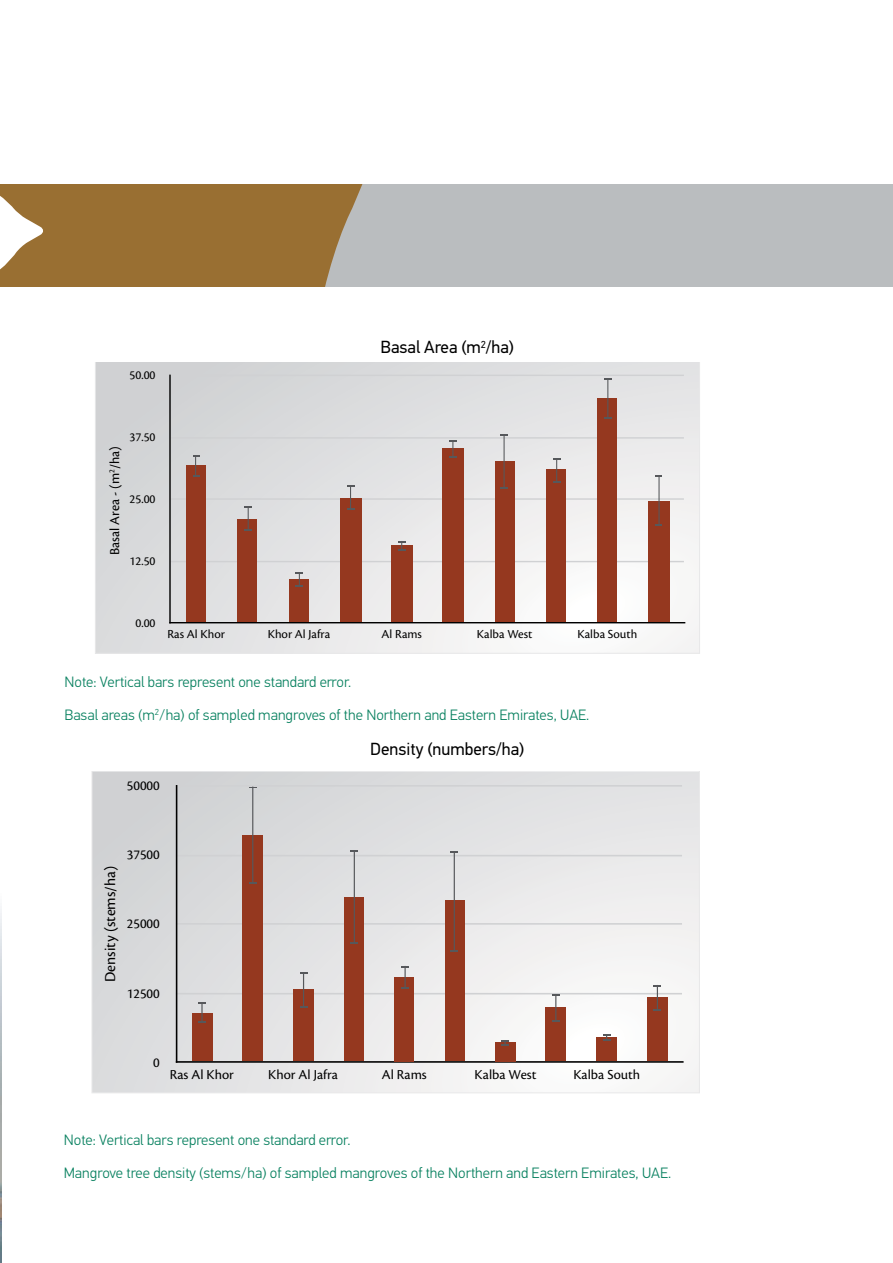
<style>
.page{position:relative;width:893px;height:1263px;background:#fff}
.page>*{position:absolute;margin:0;border:0;box-sizing:border-box;transform-origin:0 0}
.t1{font:19.95px "Cronos Pro";color:#000}
.t2{font:17.55px "PF Din Text Universal";color:#000}
.t3{font:15.9px "Cronos Pro";letter-spacing:-.005em;color:#000}
.t4{font:300 15px "PF Din Text Universal";color:#098160}
.t5{font:14.25px "Cronos Pro";color:#000}
.t6{font:12.75px "Cronos Pro";color:#000}
</style>
<div class="page">
<div style="left:0;top:184px;width:893px;height:103px;background:#babdbf"></div>
<div style="left:44px;top:184px;width:319px;height:103px;background:#996f32"></div>
<svg style="left:0;top:184px;width:44px;height:103px;background:#bb9f76"></svg>
<svg style="left:95px;top:363px;width:605px;height:291px"></svg>
<svg style="left:171px;top:376px;width:513px;height:246px;fill:#e3e3e5"></svg>
<hr style="left:171px;top:561px;width:513px;height:1px;background:#d0d1d3">
<hr style="left:171px;top:498px;width:513px;height:2px;background:#d0d1d3">
<hr style="left:171px;top:437px;width:513px;height:2px;background:#d0d1d3">
<hr style="left:171px;top:375px;width:513px;height:1px;background:#d0d1d3">
<hr style="left:169px;top:375px;width:2px;height:248px;background:#000">
<hr style="left:170px;top:622px;width:515px;height:1px;background:#000">
<div style="left:186px;top:466px;width:20px;height:156px;background:#95381f"></div>
<div style="left:238px;top:520px;width:19px;height:102px;background:#95381f"></div>
<div style="left:289px;top:579px;width:20px;height:43px;background:#95381f"></div>
<div style="left:340px;top:498px;width:21px;height:124px;background:#95381f"></div>
<div style="left:391px;top:545px;width:21px;height:77px;background:#95381f"></div>
<div style="left:442px;top:448px;width:22px;height:174px;background:#95381f"></div>
<div style="left:495px;top:461px;width:20px;height:161px;background:#95381f"></div>
<div style="left:546px;top:470px;width:20px;height:152px;background:#95381f"></div>
<div style="left:597px;top:399px;width:20px;height:223px;background:#95381f"></div>
<div style="left:648px;top:501px;width:22px;height:121px;background:#95381f"></div>
<hr style="left:658px;top:476px;width:2px;height:49px;background:#56585b">
<hr style="left:607px;top:379px;width:1px;height:40px;background:#56585b">
<svg style="left:553px;top:458px;width:7px;height:25px"></svg>
<hr style="left:504px;top:434px;width:1px;height:54px;background:#56585b">
<svg style="left:449px;top:440px;width:7px;height:17px"></svg>
<svg style="left:398px;top:541px;width:7px;height:10px"></svg>
<svg style="left:347px;top:485px;width:7px;height:25px"></svg>
<svg style="left:296px;top:572px;width:7px;height:14px"></svg>
<svg style="left:245px;top:507px;width:7px;height:24px"></svg>
<svg style="left:193px;top:456px;width:6px;height:21px"></svg>
<svg style="left:92px;top:771px;width:608px;height:322px"></svg>
<svg style="left:176px;top:787px;width:506px;height:276px;fill:#e5e5e6"></svg>
<hr style="left:176px;top:993px;width:506px;height:1px;background:#d0d1d3">
<hr style="left:176px;top:923px;width:506px;height:2px;background:#d0d1d3">
<hr style="left:176px;top:855px;width:506px;height:1px;background:#d0d1d3">
<hr style="left:176px;top:785px;width:506px;height:2px;background:#d0d1d3">
<hr style="left:176px;top:786px;width:1px;height:276px;background:#000">
<hr style="left:177px;top:1061px;width:506px;height:2px;background:#000">
<div style="left:192px;top:1013px;width:20px;height:48px;background:#95381f"></div>
<div style="left:242px;top:836px;width:21px;height:225px;background:#95381f"></div>
<div style="left:293px;top:990px;width:21px;height:71px;background:#95381f"></div>
<div style="left:344px;top:898px;width:19px;height:163px;background:#95381f"></div>
<div style="left:395px;top:977px;width:19px;height:84px;background:#95381f"></div>
<div style="left:446px;top:901px;width:19px;height:160px;background:#95381f"></div>
<div style="left:495px;top:1042px;width:20px;height:19px;background:#95381f"></div>
<div style="left:545px;top:1007px;width:21px;height:54px;background:#95381f"></div>
<div style="left:596px;top:1037px;width:21px;height:24px;background:#95381f"></div>
<div style="left:647px;top:998px;width:21px;height:63px;background:#95381f"></div>
<svg style="left:653px;top:985px;width:8px;height:25px"></svg>
<svg style="left:603px;top:1034px;width:8px;height:6px"></svg>
<svg style="left:552px;top:994px;width:8px;height:27px"></svg>
<svg style="left:501px;top:1040px;width:8px;height:5px"></svg>
<hr style="left:454px;top:852px;width:1px;height:100px;background:#56585b">
<svg style="left:450px;top:950px;width:8px;height:2px"></svg>
<hr style="left:404px;top:966px;width:2px;height:22px;background:#56585b">
<hr style="left:354px;top:850px;width:1px;height:94px;background:#56585b">
<svg style="left:350px;top:942px;width:8px;height:2px"></svg>
<hr style="left:303px;top:972px;width:1px;height:35px;background:#56585b">
<hr style="left:252px;top:787px;width:1px;height:96px;background:#56585b">
<hr style="left:201px;top:1002px;width:2px;height:21px;background:#56585b">
<img style="left:0;top:909px;width:1px;height:354px">
<p class="t6" style="left:130px;top:368px;width:27px">50.00</p>
<p class="t5" style="left:107px;top:555px;width:111px;rotate:-90deg">Basal Area - (m<sup>2</sup>/ha)</p>
<p class="t6" style="left:130px;top:430px;width:27px">37.50</p>
<p class="t6" style="left:130px;top:492px;width:27px">25.00</p>
<p class="t6" style="left:130px;top:554px;width:27px">12.50</p>
<p class="t2" style="left:381px;top:337px;width:135px">Basal Area (m<sup>2</sup>/ha)</p>
<h1 class="t1" style="left:354px;top:340px;width:144px">Basal Area (m<sup>2</sup>/ha)</h1>
<p class="t6" style="left:136px;top:616px;width:21px">0.00</p>
<p class="t6" style="left:167px;top:626px;width:59px">Ras Al Khor</p>
<p class="t6" style="left:268px;top:626px;width:64px">Khor Al Jafra</p>
<p class="t6" style="left:382px;top:626px;width:42px">Al Rams</p>
<p class="t6" style="left:477px;top:626px;width:57px">Kalba West</p>
<p class="t6" style="left:577px;top:626px;width:61px">Kalba South</p>
<p class="t4" style="left:65px;top:673px;width:288px">Note: Vertical bars represent one standard error.</p>
<p class="t4" style="left:65px;top:706px;width:526px">Basal areas (m<sup>2</sup>/ha) of sampled mangroves of the Northern and Eastern Emirates, UAE.</p>
<p class="t5" style="left:127px;top:777px;width:35px">50000</p>
<p class="t3" style="left:101px;top:982px;width:117px;rotate:-90deg">Density (stems/ha)</p>
<p class="t5" style="left:127px;top:846px;width:35px">37500</p>
<p class="t5" style="left:127px;top:916px;width:35px">25000</p>
<p class="t5" style="left:127px;top:985px;width:35px">12500</p>
<p class="t2" style="left:370px;top:738px;width:156px">Density (numbers/ha)</p>
<p class="t5" style="left:153px;top:1054px;width:8px">0</p>
<p class="t5" style="left:170px;top:1066px;width:66px">Ras Al Khor</p>
<p class="t5" style="left:268px;top:1066px;width:71px">Khor Al Jafra</p>
<p class="t5" style="left:382px;top:1066px;width:47px">Al Rams</p>
<p class="t5" style="left:475px;top:1066px;width:63px">Kalba West</p>
<p class="t5" style="left:573px;top:1066px;width:68px">Kalba South</p>
<p class="t4" style="left:64px;top:1131px;width:288px">Note: Vertical bars represent one standard error.</p>
<p class="t4" style="left:64px;top:1164px;width:609px">Mangrove tree density (stems/ha) of sampled mangroves of the Northern and Eastern Emirates, UAE.</p>
</div>
